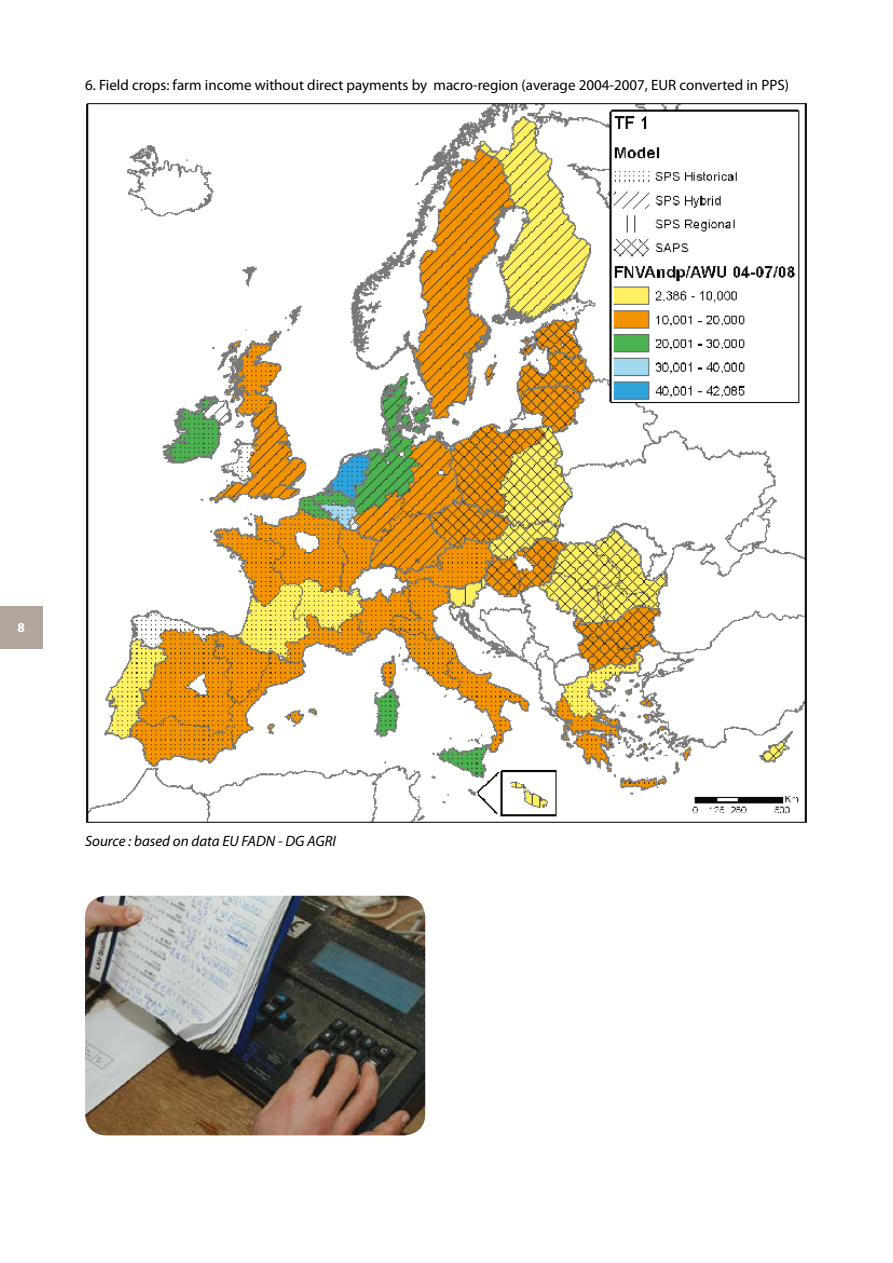
<style>
.page{position:relative;width:893px;height:1263px;background:#fff}
.page>*{position:absolute;margin:0;border:0;box-sizing:border-box;transform-origin:0 0}
.t1{font:15px "Myriad Pro";color:#000}
.t2{font:italic 15px "Myriad Pro";color:#000}
.t3{font:700 13.5px "Myriad Pro";color:#fff}
</style>
<div class="page">
<div style="left:0;top:606px;width:43px;height:42px;background:#b3a49d"></div>
<img style="left:85px;top:896px;width:340px;height:239px">
<img style="left:86px;top:103px;width:721px;height:720px">
<p class="t1" style="left:85px;top:77px;width:705px">6. Field crops: farm income without direct payments by macro-region (average 2004-2007, EUR converted in PPS)</p>
<p class="t3" style="left:18px;top:620px;width:9px">8</p>
<p class="t2" style="left:85px;top:833px;width:252px">Source : based on data EU FADN - DG AGRI</p>
</div>
